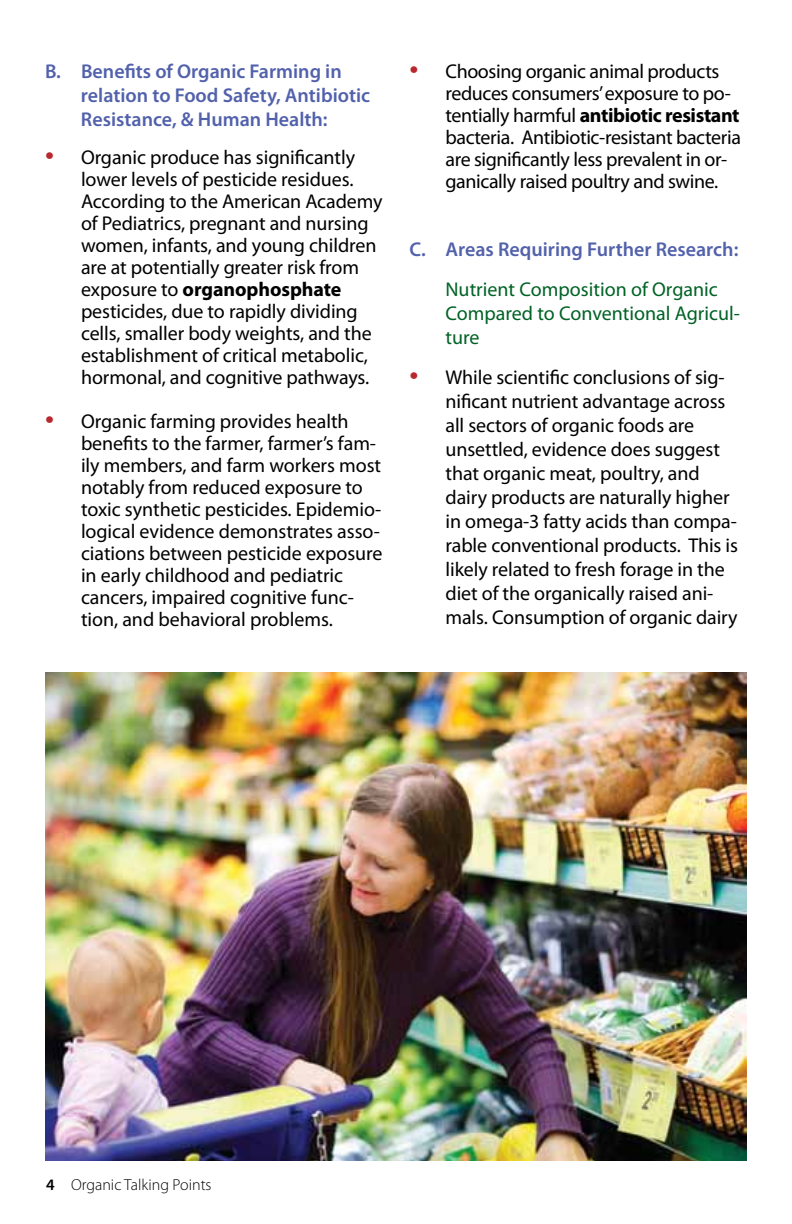
<style>
.page{position:relative;width:792px;height:1224px;background:#fff}
.page>*{position:absolute;margin:0;border:0;box-sizing:border-box;transform-origin:0 0}
.t1{font:20px/22px "Myriad Pro";letter-spacing:-.005em;color:#000}
.t2{font:600 20px/24px "Myriad Pro";color:#5261ac}
.t3{font:20px/24px "Myriad Pro";color:#006225}
.t4{font:300 16px "Myriad Pro";color:#000}
.s1{font-size:32px;color:#b8292f}
.s2{font-weight:700}
.s3{font-weight:600}
</style>
<div class="page">
<img style="left:45px;top:672px;width:702px;height:489px">
<p class="t2" style="left:81px;top:59px;width:291px;text-indent:-36px">B. Benefits of Organic Farming in relation to Food Safety, Antibiotic<br>Resistance, &amp; Human Health:</p>
<p class="t1" style="left:81px;top:146px;width:303px;text-indent:-36px"><span class="s1">•</span> Organic produce has significantly lower levels of pesticide residues.<br>According to the American Academy of Pediatrics, pregnant and nursing women, infants, and young children are at potentially greater risk from exposure to <span class="s2">organophosphate </span>pesticides, due to rapidly dividing cells, smaller body weights, and the establishment of critical metabolic, hormonal, and cognitive pathways.</p>
<p class="t1" style="left:81px;top:410px;width:303px;text-indent:-36px"><span class="s1">•</span> Organic farming provides health benefits to the farmer, farmer’s fam&shy;ily members, and farm workers most notably from reduced exposure to toxic synthetic pesticides. Epidemio&shy;logical evidence demonstrates asso&shy;ciations between pesticide exposure in early childhood and pediatric cancers, impaired cognitive func&shy;tion, and behavioral problems.</p>
<p class="t1" style="left:446px;top:60px;width:297px;text-indent:-36px"><span class="s1">•</span> Choosing organic animal products reduces consumers’ exposure to po&shy;tentially harmful <span class="s2">antibiotic resistant </span>bacteria. Antibiotic-resistant bacteria are significantly less prevalent in or&shy;ganically raised poultry and swine.</p>
<p class="t2" style="left:410px;top:237px;width:330px">C. Areas Requiring Further Research:</p>
<p class="t3" style="left:446px;top:277px;width:296px">Nutrient Composition of Organic<br>Compared to Conventional Agricul&shy;ture</p>
<p class="t1" style="left:446px;top:365px;width:294px;line-height:24px;text-indent:-36px"><span class="s1">•</span> While scientific conclusions of sig&shy;nificant nutrient advantage across all sectors of organic foods are unsettled, evidence does suggest that organic meat, poultry, and dairy products are naturally higher in omega-3 fatty acids than compa&shy;rable conventional products. This is likely related to fresh forage in the diet of the organically raised ani&shy;mals. Consumption of organic dairy</p>
<p class="t4" style="left:46px;top:1175px;width:167px"><span class="s3">4 5</span> Organic Talking Points</p>
</div>
